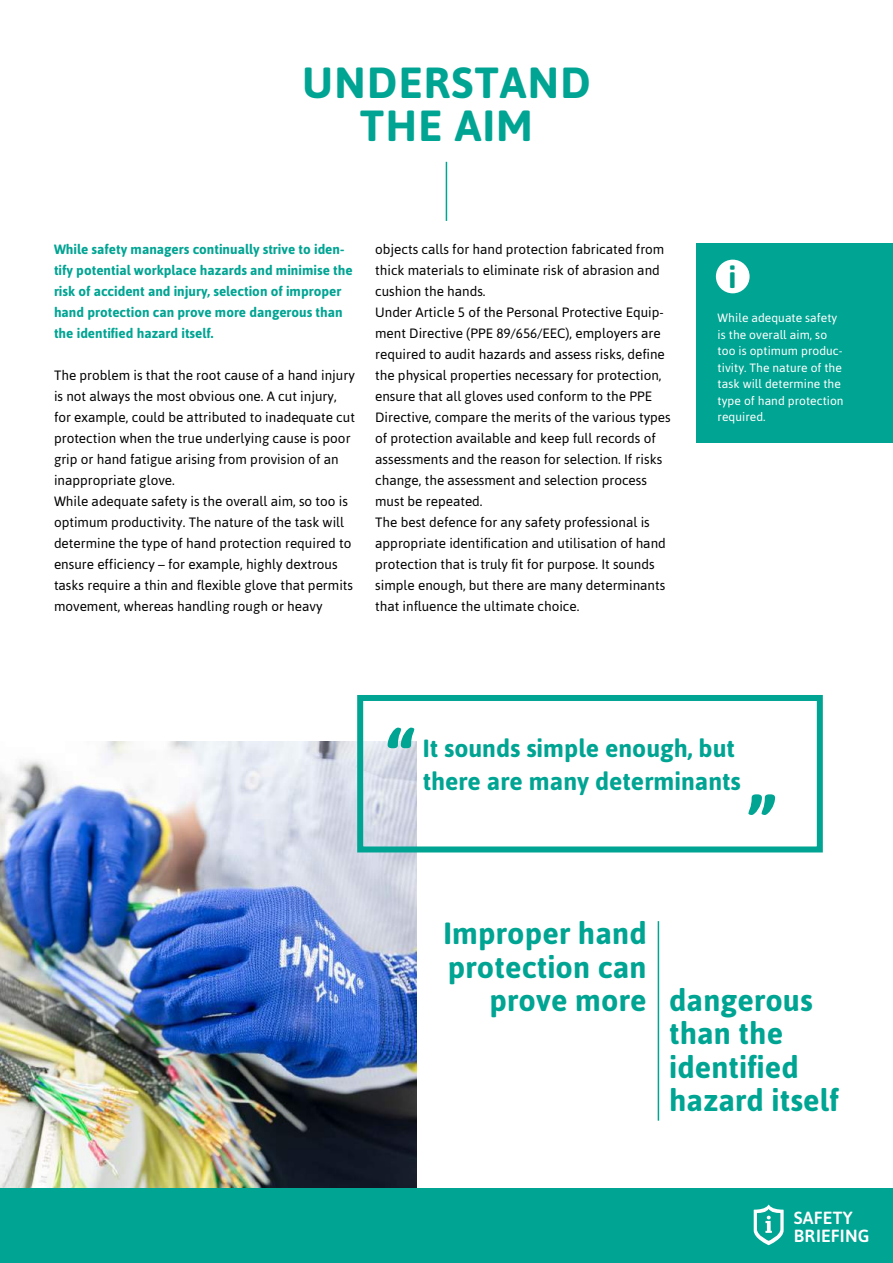
<style>
.page{position:relative;width:893px;height:1263px;background:#fff}
.page>*{position:absolute;margin:0;border:0;box-sizing:border-box;transform-origin:0 0}
.t1{font:700 43.5px/43.5px "Asap";letter-spacing:.03em;color:#00a493;text-align:center}
.t2{font:700 30.6px "Asap";letter-spacing:.005em;color:#00a493}
.t3{font:700 30px "Asap";color:#009b87}
.t4{font:700 24.75px/33px "Asap";color:#00a493}
.t5{font:500 17.55px/17.5px "Asap";letter-spacing:.01em;color:#fff}
.t6{font:13.5px/21px "Asap";color:#000}
.t7{font:700 13.5px/21px "Asap";color:#00a493}
.t8{font:12px/16.5px "Asap";letter-spacing:.005em;color:#fff}
</style>
<div class="page">
<div style="left:696px;top:243px;width:197px;height:200px;background:#00a493"></div>
<hr style="left:446px;top:162px;width:1px;height:59px;background:#00a493">
<img style="left:0;top:741px;width:416px;height:447px">
<div style="left:357px;top:695px;width:466px;height:157px;border:6px solid #00a493"></div>
<svg style="left:388px;top:728px;width:26px;height:20px"></svg>
<svg style="left:748px;top:794px;width:27px;height:21px"></svg>
<hr style="left:658px;top:921px;width:1px;height:200px;background:#00a493">
<div style="left:716px;top:260px;width:34px;height:33px;background:#fff;border-radius:50%"></div>
<div style="left:0;top:1188px;width:893px;height:75px;background:#00a493"></div>
<svg style="left:754px;top:1205px;width:30px;height:40px"></svg>
<h1 class="t1" style="left:302px;top:59px;width:290px">UNDERSTAND<br>THE AIM</h1>
<p class="t7" style="left:54px;top:238px;width:300px">While safety managers continually strive to iden&shy;tify potential workplace hazards and minimise the risk of accident and injury, selection of improper hand protection can prove more dangerous than the identified hazard itself.</p>
<p class="t6" style="left:54px;top:364px;width:302px">The problem is that the root cause of a hand injury is not always the most obvious one. A cut injury, for example, could be attributed to inadequate cut protection when the true underlying cause is poor grip or hand fatigue arising from provision of an inappropriate glove.<br>While adequate safety is the overall aim, so too is optimum productivity. The nature of the task will determine the type of hand protection required to ensure efficiency – for example, highly dextrous tasks require a thin and flexible glove that permits movement, whereas handling rough or heavy</p>
<p class="t6" style="left:375px;top:238px;width:297px">objects calls for hand protection fabricated from thick materials to eliminate risk of abrasion and cushion the hands.<br>Under Article 5 of the Personal Protective Equip&shy;ment Directive (PPE 89/656/EEC), employers are required to audit hazards and assess risks, define the physical properties necessary for protection, ensure that all gloves used conform to the PPE Directive, compare the merits of the various types of protection available and keep full records of assessments and the reason for selection. If risks change, the assessment and selection process must be repeated.<br>The best defence for any safety professional is appropriate identification and utilisation of hand protection that is truly fit for purpose. It sounds simple enough, but there are many determinants that influence the ultimate choice.</p>
<h3 class="t3" style="left:728px;top:257px;width:9px">i</h3>
<p class="t8" style="left:718px;top:309px;width:127px">While adequate safety is the overall aim, so too is optimum produc&shy;tivity. The nature of the task will determine the type of hand protection required.</p>
<h3 class="t4" style="left:423px;top:731px;width:320px">It sounds simple enough, but there are many determinants</h3>
<h2 class="t2" style="left:443px;top:913px;width:205px">Improper hand</h2>
<h2 class="t2" style="left:448px;top:946px;width:200px">protection can</h2>
<h2 class="t2" style="left:489px;top:980px;width:325px">prove more dangerous</h2>
<h2 class="t2" style="left:669px;top:1013px;width:116px">than the</h2>
<h2 class="t2" style="left:669px;top:1046px;width:131px">identified</h2>
<h2 class="t2" style="left:669px;top:1079px;width:171px">hazard itself</h2>
<p class="t5" style="left:794px;top:1208px;width:77px">SAFETY<br>BRIEFING</p>
</div>
